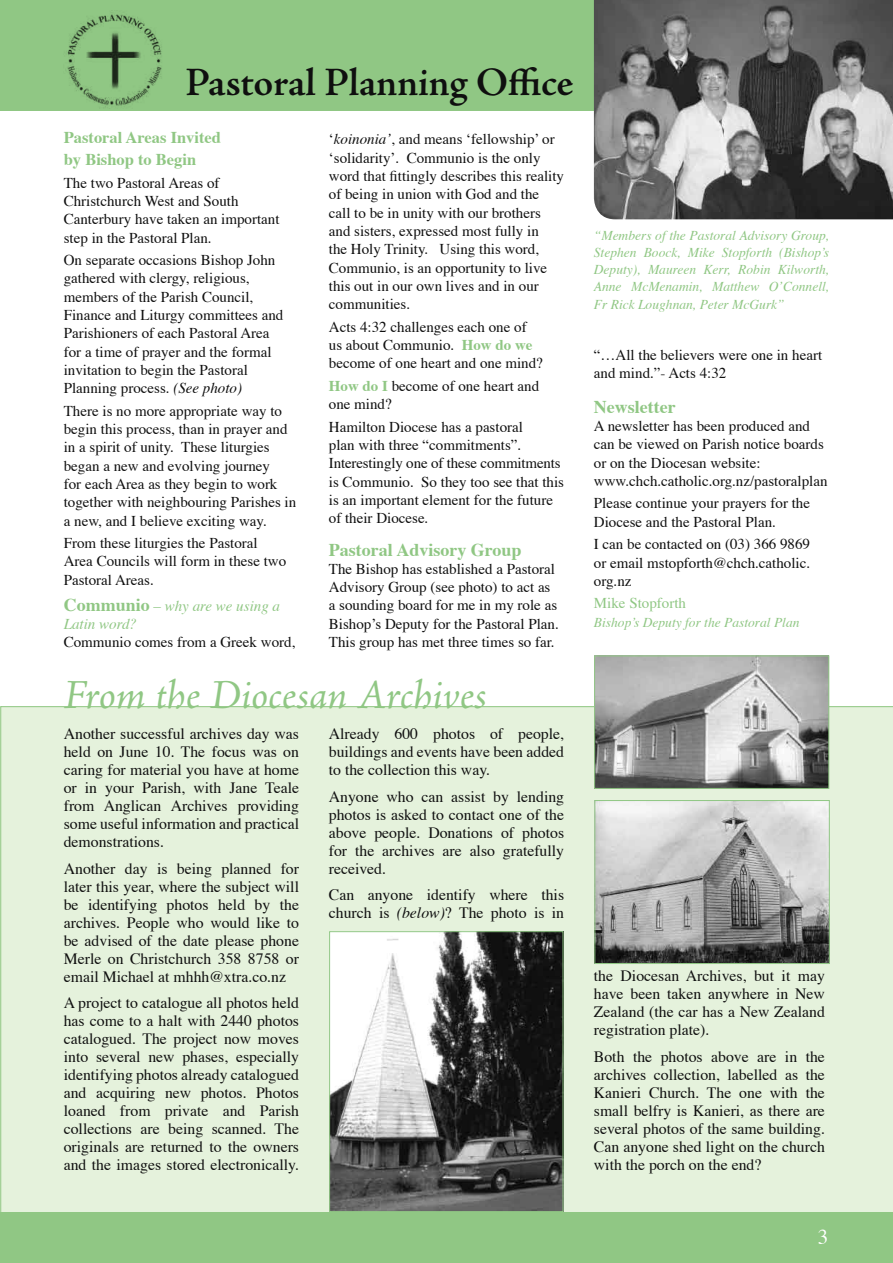
<style>
.page{position:relative;width:893px;height:1263px;background:#fff}
.page>*{position:absolute;margin:0;border:0;box-sizing:border-box;transform-origin:0 0}
.t1{font:italic 42px "Adobe Jenson Pro";letter-spacing:-.005em;color:#90c784}
.t2{font:600 40.5px "Adobe Jenson Pro";letter-spacing:-.005em;color:#0f0f0f}
.t3{font:21px "Times";color:#fff}
.t4{font:700 18px "Times";color:#90c784}
.t5{font:700 16.5px/21.6px "Times";color:#90c784}
.t6{font:15.75px/18px "Times";color:#0f0f0f;text-align:justify}
.t7{font:15px/18.3px "Times";color:#0f0f0f}
.t8{font:italic 15px/18.3px "Times";color:#90c784}
.t9{font:15px "Times";color:#90c784}
.t10{font:italic 13.5px/17.2px "Times";color:#90c784;text-align:justify}
.s1{font-style:italic}
.s2{font-weight:700;font-style:normal;font-size:18px}
.s3{font-style:normal}
.s4{font-weight:700;color:#90c784}
</style>
<div class="page">
<div style="left:0;top:0;width:893px;height:111px;background:#90c784"></div>
<div style="left:0;top:706px;width:893px;height:506px;background:#e5f2dc"></div>
<img style="left:67px;top:12px;width:95px;height:97px">
<img style="left:594px;top:0;width:299px;height:219px">
<img style="left:596px;top:802px;width:232px;height:160px">
<div style="left:594px;top:800px;width:236px;height:164px;border:1px solid #90c784"></div>
<img style="left:331px;top:933px;width:230px;height:277px">
<div style="left:329px;top:931px;width:234px;height:281px;border:1px solid #90c784"></div>
<img style="left:596px;top:657px;width:231px;height:130px">
<div style="left:594px;top:655px;width:235px;height:134px;border:1px solid #90c784"></div>
<div style="left:0;top:1212px;width:893px;height:51px;background:#90c784"></div>
<h2 class="t2" style="left:185px;top:60px;width:390px">Pastoral Planning Office</h2>
<p class="t5" style="left:64px;top:125px;width:159px">Pastoral Areas Invited by Bishop to Begin</p>
<p class="t7" style="left:64px;top:172px;width:217px">The two Pastoral Areas of<br>Christchurch West and South<br>Canterbury have taken an important step in the Pastoral Plan.</p>
<p class="t7" style="left:64px;top:250px;width:221px">On separate occasions Bishop John gathered with clergy, religious, members of the Parish Council, Finance and Liturgy committees and Parishioners of each Pastoral Area for a time of prayer and the formal invitation to begin the Pastoral Planning process. <span class="s1">(See photo)</span></p>
<p class="t7" style="left:64px;top:400px;width:234px">There is no more appropriate way to begin this process, than in prayer and in a spirit of unity. These liturgies began a new and evolving journey<br>for each Area as they begin to work together with neighbouring Parishes in a new, and I believe exciting way.</p>
<p class="t7" style="left:64px;top:533px;width:224px">From these liturgies the Pastoral<br>Area Councils will form in these two<br>Pastoral Areas.</p>
<p class="t8" style="left:64px;top:595px;width:218px"><span class="s2">Communio</span> <span class="s3">–</span> why are we using a<br>Latin word?</p>
<p class="t7" style="left:64px;top:632px;width:233px">Communio comes from a Greek word,</p>
<p class="t7" style="left:329px;top:129px;width:237px">‘<span class="s1">koinonia’</span>, and means ‘fellowship’ or ‘solidarity’. Communio is the only word that fittingly describes this reality of being in union with God and the call to be in unity with our brothers and sisters, expressed most fully in<br>the Holy Trinity. Using this word, Communio, is an opportunity to live this out in our own lives and in our communities.</p>
<p class="t7" style="left:329px;top:316px;width:216px">Acts 4:32 challenges each one of us about Communio. <span class="s4">How do we </span>become of one heart and one mind?</p>
<p class="t7" style="left:329px;top:375px;width:212px"><span class="s4">How do I</span> become of one heart and one mind?</p>
<p class="t7" style="left:329px;top:416px;width:237px">Hamilton Diocese has a pastoral<br>plan with three “commitments”.<br>Interestingly one of these commitments is Communio. So they too see that this is an important element for the future of their Diocese.</p>
<p class="t4" style="left:329px;top:532px;width:194px">Pastoral Advisory Group</p>
<p class="t7" style="left:329px;top:558px;width:231px">The Bishop has established a Pastoral Advisory Group (see photo) to act as a sounding board for me in my role as Bishop’s Deputy for the Pastoral Plan.<br>This group has met three times so far.</p>
<h1 class="t1" style="left:64px;top:671px;width:425px">From the Diocesan Archives</h1>
<p class="t6" style="left:64px;top:723px;width:237px">Another successful archives day was held on June 10. The focus was on caring for material you have at home or in your Parish, with Jane Teale from Anglican Archives providing some useful information and practical demonstrations.</p>
<p class="t6" style="left:64px;top:858px;width:237px">Another day is being planned for later this year, where the subject will be identifying photos held by the archives. People who would like to be advised of the date please phone Merle on Christchurch 358 8758 or email Michael at mhhh@xtra.co.nz</p>
<p class="t6" style="left:64px;top:992px;width:237px">A project to catalogue all photos held has come to a halt with 2440 photos catalogued. The project now moves into several new phases, especially identifying photos already catalogued and acquiring new photos. Photos loaned from private and Parish collections are being scanned. The originals are returned to the owners and the images stored electronically.</p>
<p class="t6" style="left:329px;top:723px;width:237px">Already 600 photos of people, buildings and events have been added to the collection this way.</p>
<p class="t6" style="left:329px;top:786px;width:237px">Anyone who can assist by lending photos is asked to contact one of the above people. Donations of photos for the archives are also gratefully received.</p>
<p class="t6" style="left:329px;top:884px;width:237px">Can anyone identify where this church is <span class="s1">(below)</span>? The photo is in</p>
<p class="t10" style="left:594px;top:225px;width:237px">“Members of the Pastoral Advisory Group, Stephen Boock, Mike Stopforth (Bishop’s Deputy), Maureen Kerr, Robin Kilworth, Anne McMenamin, Matthew O’Connell, Fr Rick Loughnan, Peter McGurk”</p>
<p class="t7" style="left:594px;top:344px;width:230px">“…All the believers were one in heart and mind.”- Acts 4:32</p>
<p class="t4" style="left:594px;top:389px;width:83px">Newsletter</p>
<p class="t7" style="left:594px;top:415px;width:235px">A newsletter has been produced and can be viewed on Parish notice boards or on the Diocesan website: www.chch.catholic.org.nz/pastoralplan</p>
<p class="t7" style="left:594px;top:493px;width:218px">Please continue your prayers for the<br>Diocese and the Pastoral Plan.</p>
<p class="t7" style="left:594px;top:534px;width:218px;text-align:justify">I can be contacted on (03) 366 9869 or email mstopforth@chch.catholic. org.nz</p>
<p class="t9" style="left:594px;top:589px;width:94px">Mike Stopforth</p>
<p class="t10" style="left:594px;top:612px;width:207px">Bishop’s Deputy for the Pastoral Plan</p>
<p class="t6" style="left:594px;top:965px;width:233px">the Diocesan Archives, but it may have been taken anywhere in New Zealand (the car has a New Zealand registration plate).</p>
<p class="t6" style="left:594px;top:1046px;width:233px">Both the photos above are in the archives collection, labelled as the Kanieri Church. The one with the small belfry is Kanieri, as there are several photos of the same building.<br>Can anyone shed light on the church with the porch on the end?</p>
<h3 class="t3" style="left:818px;top:1217px;width:12px">3</h3>
</div>
